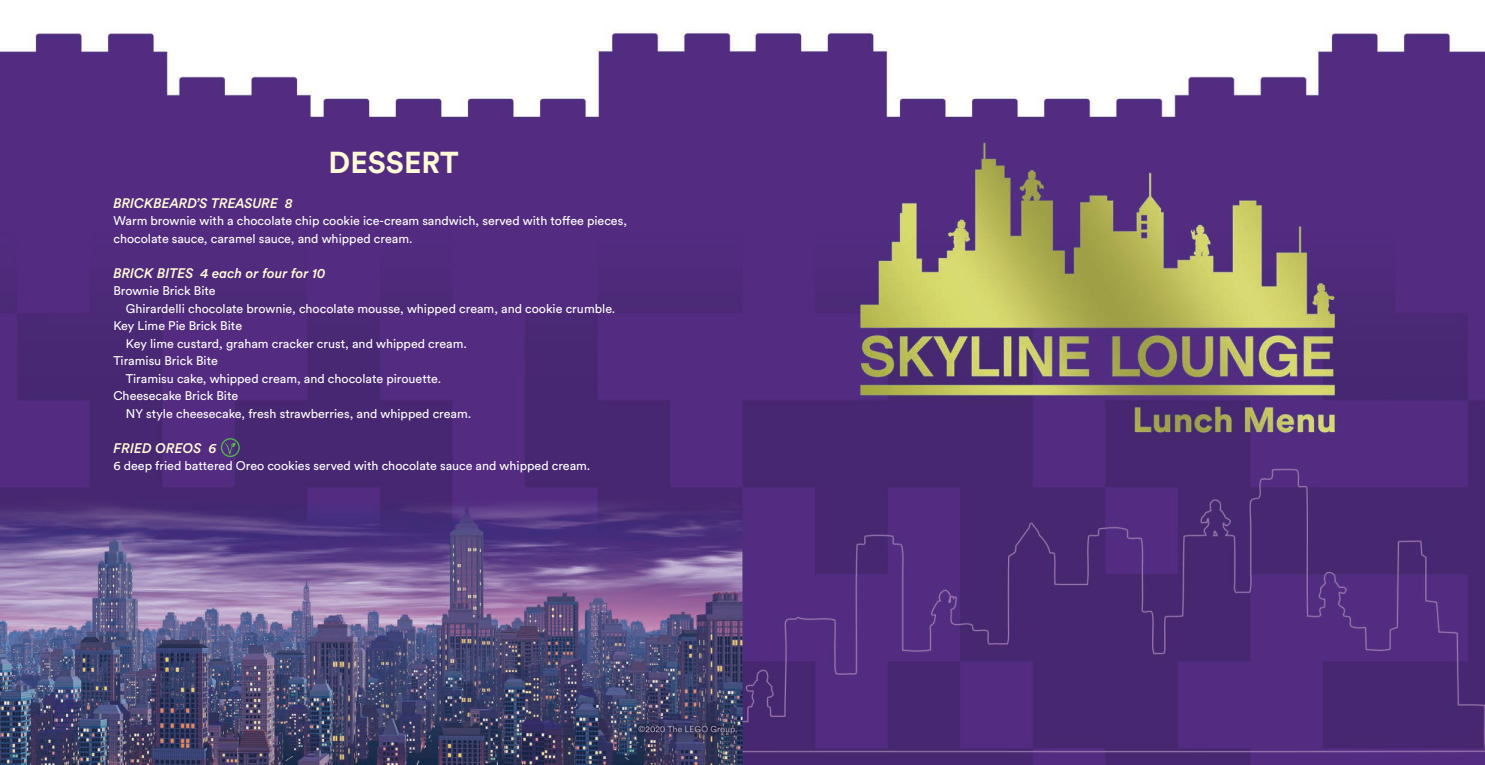
<style>
.page{position:relative;width:1485px;height:765px;background:#fff}
.page>*{position:absolute;margin:0;border:0;box-sizing:border-box;transform-origin:0 0}
.t1{font:700 30px "Circular Std";color:#fffbd6}
.t2{font:italic 500 13.75px "Circular Std";color:#fffbd6}
.t3{font:12.5px/17.5px "Circular Std";color:#fff}
</style>
<div class="page">
<img style="left:0;top:28px;width:1485px;height:737px">
<svg style="left:221px;top:438px;width:19px;height:19px"></svg>
<p class="t1" style="left:329px;top:143px;width:132px">DESSERT</p>
<p class="t2" style="left:113px;top:194px;width:181px">BRICKBEARD’S TREASURE 8</p>
<p class="t3" style="left:113px;top:212px;width:515px">Warm brownie with a chocolate chip cookie ice-cream sandwich, served with toffee pieces, chocolate sauce, caramel sauce, and whipped cream.</p>
<p class="t2" style="left:113px;top:264px;width:214px">BRICK BITES 4 each or four for 10</p>
<p class="t3" style="left:113px;top:282px;width:104px">Brownie Brick Bite</p>
<p class="t3" style="left:126px;top:300px;width:491px">Ghirardelli chocolate brownie, chocolate mousse, whipped cream, and cookie crumble.</p>
<p class="t3" style="left:113px;top:317px;width:130px">Key Lime Pie Brick Bite</p>
<p class="t3" style="left:126px;top:335px;width:343px">Key lime custard, graham cracker crust, and whipped cream.</p>
<p class="t3" style="left:113px;top:352px;width:106px">Tiramisu Brick Bite</p>
<p class="t3" style="left:126px;top:370px;width:317px">Tiramisu cake, whipped cream, and chocolate pirouette.</p>
<p class="t3" style="left:113px;top:387px;width:126px">Cheesecake Brick Bite</p>
<p class="t3" style="left:126px;top:405px;width:347px">NY style cheesecake, fresh strawberries, and whipped cream.</p>
<p class="t2" style="left:113px;top:439px;width:105px">FRIED OREOS 6</p>
<p class="t3" style="left:113px;top:457px;width:479px">6 deep fried battered Oreo cookies served with chocolate sauce and whipped cream.</p>
</div>
